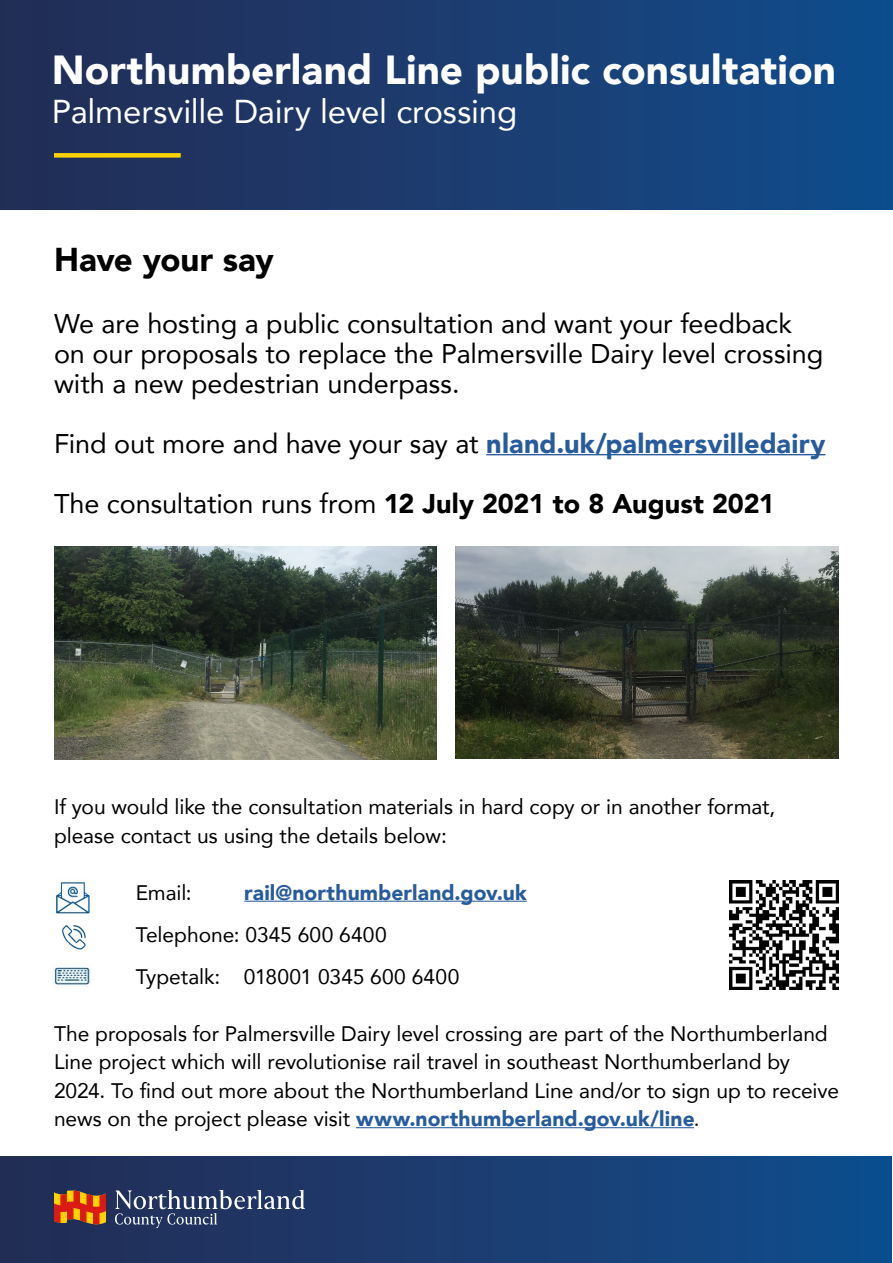
<style>
.page{position:relative;width:893px;height:1263px;background:#fff}
.page>*{position:absolute;margin:0;border:0;box-sizing:border-box;transform-origin:0 0}
.Heading_L1_white{font:900 40.5px "Avenir";color:#fff}
.Heading_L2_white{font:33px "Avenir";letter-spacing:-.005em;color:#fff}
.Heading_L3_black{font:900 33px "Avenir";letter-spacing:-.005em;color:#000}
.Body_text{font:27px/30px "Avenir";letter-spacing:-.005em;color:#000}
.Body_text-2{font:21px/28.5px "Avenir";color:#000}
.Body_text-3{font:900 21px "Avenir";letter-spacing:.005em;color:#275b9b}
.s1{font-weight:900;color:#275b9b}
.s2{font-weight:900}
</style>
<div class="page">
<div style="left:0;top:0;width:893px;height:209px;background:linear-gradient(to right,#242c54,#114c8c)"></div>
<div style="left:54px;top:153px;width:127px;height:5px;background:#ffd200"></div>
<hr style="left:486px;top:454px;width:339px;height:1px;background:#275b9b">
<img style="left:456px;top:547px;width:382px;height:212px">
<img style="left:54px;top:546px;width:383px;height:213px">
<hr style="left:244px;top:901px;width:283px;height:1px;background:#275b9b">
<hr style="left:356px;top:1127px;width:338px;height:1px;background:#275b9b">
<div style="left:0;top:1157px;width:892px;height:106px;background:linear-gradient(to right,#252c53,#104d8d)"></div>
<svg style="left:115px;top:1190px;width:190px;height:38px;background:#46577c"></svg>
<svg style="left:54px;top:1189px;width:52px;height:37px;background:#bc561d"></svg>
<img style="left:729px;top:880px;width:110px;height:110px">
<img style="left:55px;top:881px;width:35px;height:69px">
<img style="left:53px;top:966px;width:37px;height:24px">
<h1 class="Heading_L1_white" style="left:52px;top:35px;width:786px">Northumberland Line public consultation</h1>
<h2 class="Heading_L2_white" style="left:52px;top:85px;width:467px">Palmersville Dairy level crossing</h2>
<h1 class="Heading_L3_black" style="left:54px;top:231px;width:221px">Have your say</h1>
<p class="Body_text" style="left:54px;top:307px;width:771px">We are hosting a public consultation and want your feedback on our proposals to replace the Palmersville Dairy level crossing with a new pedestrian underpass.</p>
<p class="Body_text" style="left:54px;top:427px;width:773px">Find out more and have your say at <span class="s1">nland.uk/palmersvilledairy</span></p>
<p class="Body_text" style="left:54px;top:487px;width:722px">The consultation runs from <span class="s2">12 July 2021 to 8 August 2021</span></p>
<p class="Body_text-2" style="left:54px;top:792px;width:723px">If you would like the consultation materials in hard copy or in another format, please contact us using the details below:</p>
<p class="Body_text-2" style="left:136px;top:877px;width:58px">Email:</p>
<p class="Body_text-3" style="left:244px;top:874px;width:284px">rail@northumberland.gov.uk</p>
<p class="Body_text-2" style="left:136px;top:919px;width:253px">Telephone: 0345 600 6400</p>
<p class="Body_text-2" style="left:136px;top:961px;width:325px">Typetalk: 018001 0345 600 6400</p>
<p class="Body_text-2" style="left:54px;top:1018px;width:787px">The proposals for Palmersville Dairy level crossing are part of the Northumberland Line project which will revolutionise rail travel in southeast Northumberland by 2024. To find out more about the Northumberland Line and/or to sign up to receive news on the project please visit <span class="s1">www.northumberland.gov.uk/line</span>.</p>
</div>
